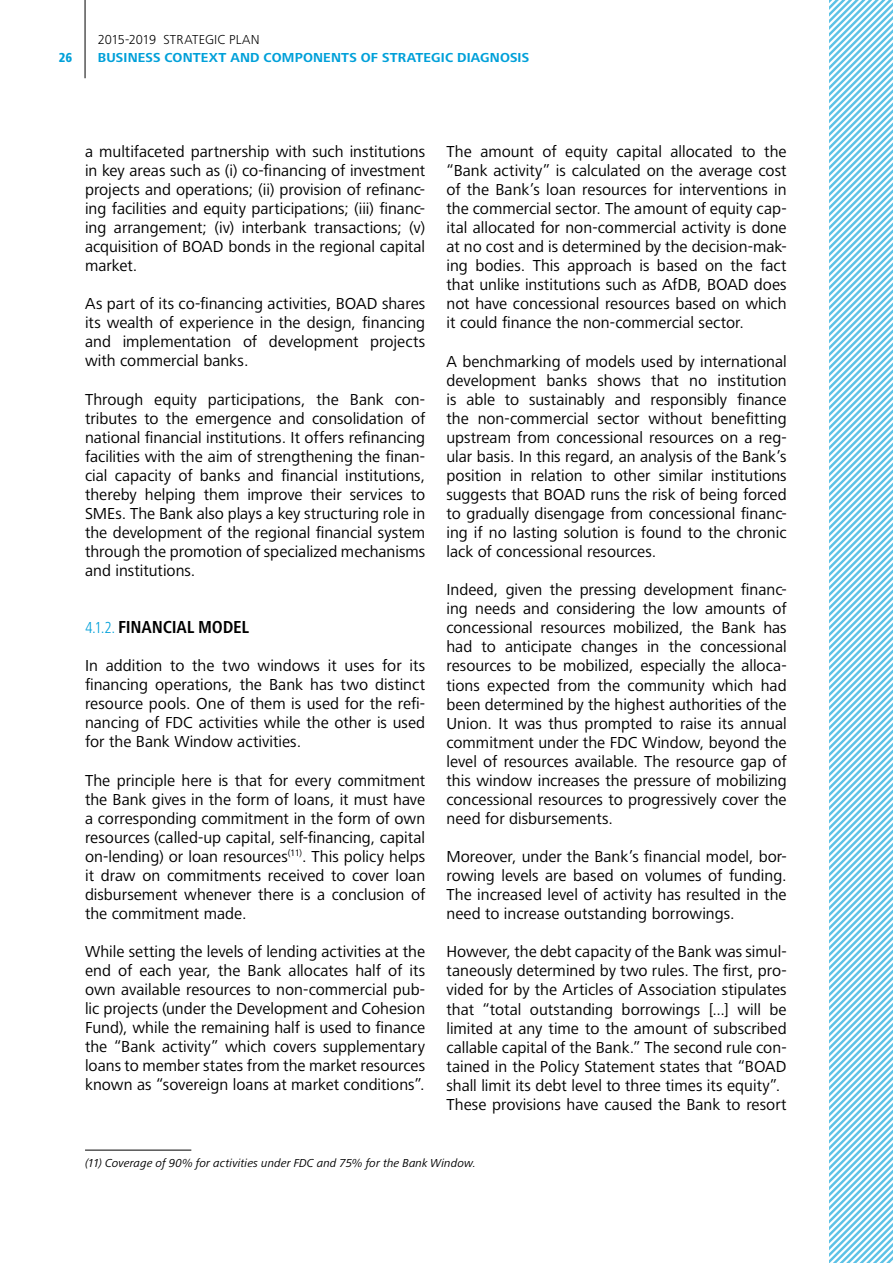
<style>
.page{position:relative;width:893px;height:1263px;background:#fff}
.page>*{position:absolute;margin:0;border:0;box-sizing:border-box;transform-origin:0 0}
.t1{font:700 condensed 18px "Frutiger Next LT";color:#000}
.t2{font:16.5px/19px "Frutiger Next LT";color:#000;text-align:justify}
.t3{font:700 13.5px "Frutiger Next LT";letter-spacing:.015em;color:#00a0d9}
.t4{font:300 13.5px "Frutiger Next LT";letter-spacing:.01em;color:#000}
.t5{font:800 condensed 13.5px "Frutiger Next LT";color:#00a0d9}
.t6{font:italic 12px "Frutiger Next LT";letter-spacing:.005em;color:#000}
.s1{font-weight:300;font-size:16.5px;color:#00a0d9}
</style>
<div class="page">
<svg style="left:829px;top:0;width:64px;height:1263px"></svg>
<hr style="left:85px;top:0;width:1px;height:78px;background:#000">
<hr style="left:85px;top:1150px;width:106px;height:1px;background:#000">
<p class="t4" style="left:98px;top:32px;width:163px">2015-2019 STRATEGIC PLAN</p>
<p class="t5" style="left:59px;top:50px;width:15px">26</p>
<p class="t3" style="left:98px;top:50px;width:433px">BUSINESS CONTEXT AND COMPONENTS OF STRATEGIC DIAGNOSIS</p>
<p class="t2" style="left:85px;top:142px;width:342px">a multifaceted partnership with such institutions in key areas such as (i) co-financing of investment projects and operations; (ii) provision of refinanc&shy;ing facilities and equity participations; (iii) financ&shy;ing arrangement; (iv) interbank transactions; (v) acquisition of BOAD bonds in the regional capital market.</p>
<p class="t2" style="left:85px;top:294px;width:342px">As part of its co-financing activities, BOAD shares its wealth of experience in the design, financing and implementation of development projects with commercial banks.</p>
<p class="t2" style="left:85px;top:390px;width:342px">Through equity participations, the Bank con&shy;tributes to the emergence and consolidation of national financial institutions. It offers refinancing facilities with the aim of strengthening the finan&shy;cial capacity of banks and financial institutions, thereby helping them improve their services to SMEs. The Bank also plays a key structuring role in the development of the regional financial system through the promotion of specialized mechanisms and institutions.</p>
<p class="t1" style="left:85px;top:617px;width:51px"><span class="s1">4.1.2.</span> FINANCIAL</p>
<p class="t1" style="left:198px;top:617px;width:11px">MODEL</p>
<p class="t2" style="left:85px;top:656px;width:342px">In addition to the two windows it uses for its financing operations, the Bank has two distinct resource pools. One of them is used for the refi&shy;nancing of FDC activities while the other is used for the Bank Window activities.</p>
<p class="t2" style="left:85px;top:771px;width:342px">The principle here is that for every commitment the Bank gives in the form of loans, it must have a corresponding commitment in the form of own resources (called-up capital, self-financing, capital on-lending) or loan resources<sup>(11)</sup>. This policy helps it draw on commitments received to cover loan disbursement whenever there is a conclusion of the commitment made.</p>
<p class="t2" style="left:85px;top:942px;width:342px">While setting the levels of lending activities at the end of each year, the Bank allocates half of its own available resources to non-commercial pub&shy;lic projects (under the Development and Cohesion Fund), while the remaining half is used to finance the “Bank activity” which covers supplementary loans to member states from the market resources known as “sovereign loans at market conditions”.</p>
<p class="t2" style="left:446px;top:142px;width:342px">The amount of equity capital allocated to the “Bank activity” is calculated on the average cost of the Bank’s loan resources for interventions in the commercial sector. The amount of equity cap&shy;ital allocated for non-commercial activity is done at no cost and is determined by the decision-mak&shy;ing bodies. This approach is based on the fact that unlike institutions such as AfDB, BOAD does not have concessional resources based on which it could finance the non-commercial sector.</p>
<p class="t2" style="left:446px;top:352px;width:342px">A benchmarking of models used by international development banks shows that no institution is able to sustainably and responsibly finance the non-commercial sector without benefitting upstream from concessional resources on a reg&shy;ular basis. In this regard, an analysis of the Bank’s position in relation to other similar institutions suggests that BOAD runs the risk of being forced to gradually disengage from concessional financ&shy;ing if no lasting solution is found to the chronic lack of concessional resources.</p>
<p class="t2" style="left:446px;top:580px;width:342px">Indeed, given the pressing development financ&shy;ing needs and considering the low amounts of concessional resources mobilized, the Bank has had to anticipate changes in the concessional resources to be mobilized, especially the alloca&shy;tions expected from the community which had been determined by the highest authorities of the Union. It was thus prompted to raise its annual commitment under the FDC Window, beyond the level of resources available. The resource gap of this window increases the pressure of mobilizing concessional resources to progressively cover the need for disbursements.</p>
<p class="t2" style="left:446px;top:847px;width:342px">Moreover, under the Bank’s financial model, bor&shy;rowing levels are based on volumes of funding.<br>The increased level of activity has resulted in the need to increase outstanding borrowings.</p>
<p class="t2" style="left:446px;top:942px;width:342px;text-align:left">H owever, the debt capacity of the Bank was simul&shy;taneously determined by two rules. The first, pro&shy;vided for by the Articles of Association stipulates that “total outstanding borrowings [...] will be limited at any time to the amount of subscribed callable capital of the Bank.” The second rule con&shy;tained in the Policy Statement states that “BOAD shall limit its debt level to three times its equity”.<br>These provisions have caused the Bank to resort</p>
<p class="t6" style="left:85px;top:1157px;width:393px">(11) Coverage of 90% for activities under FDC and 75% for the Bank Window.</p>
</div>
